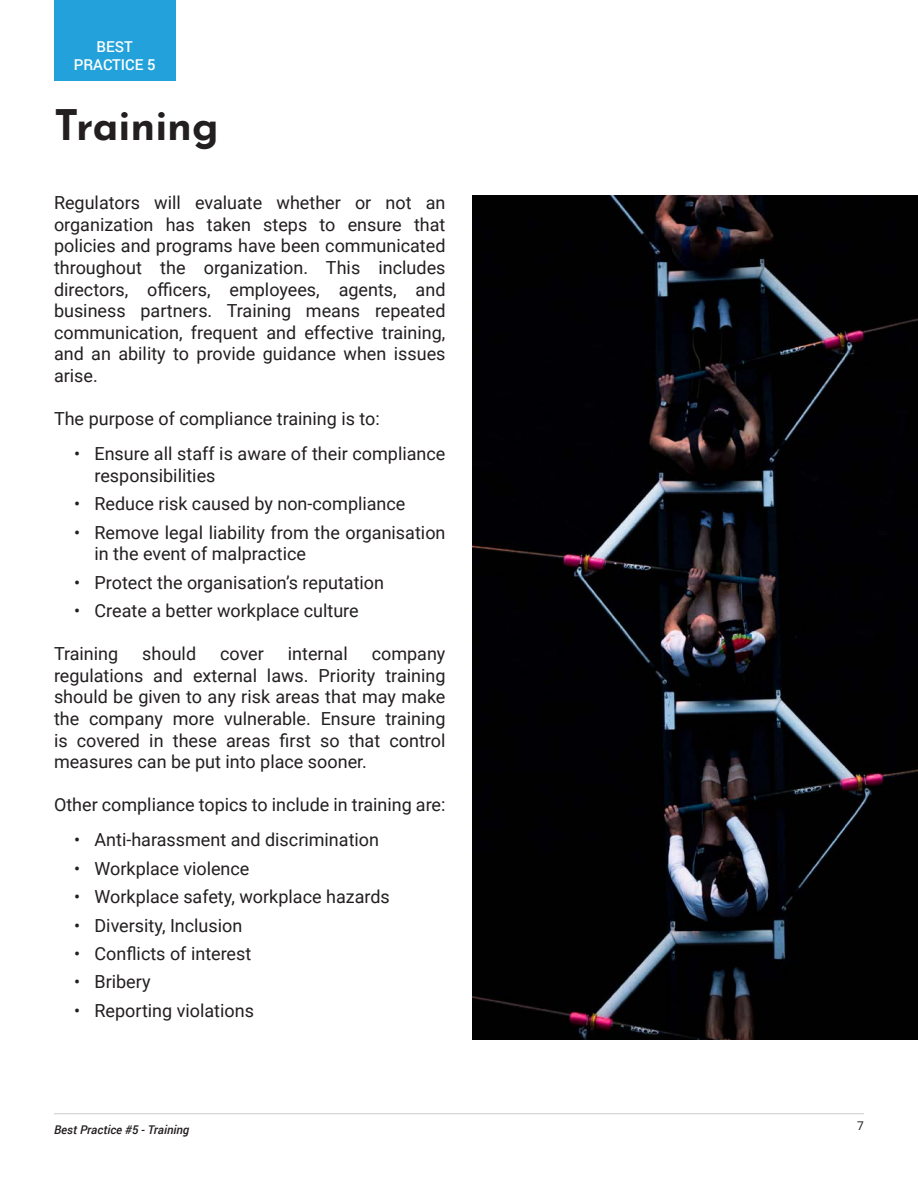
<style>
.page{position:relative;width:918px;height:1188px;background:#fff}
.page>*{position:absolute;margin:0;border:0;box-sizing:border-box;transform-origin:0 0}
.t1{font:700 42px "Josefin Sans";color:#231f20}
.t2{font:18px/21.6px "Roboto";color:#231f20;text-align:justify}
.t3{font:500 15px/18px "Roboto";color:#fff;text-align:center}
.t4{font:italic 500 12px "Roboto";color:#231f20}
.t5{font:12px "Roboto";color:#231f20}
</style>
<div class="page">
<hr style="left:54px;top:1113px;width:810px;height:1px;background:#cdcaca">
<div style="left:54px;top:0;width:122px;height:81px;background:#22a1db"></div>
<img style="left:472px;top:196px;width:446px;height:844px">
<p class="t3" style="left:74px;top:37px;width:84px">BEST<br>PRACTICE 5</p>
<p class="t1" style="left:54px;top:93px;width:166px">Training</p>
<p class="t2" style="left:54px;top:191px;width:393px">Regulators will evaluate whether or not an organization has taken steps to ensure that policies and programs have been communicated throughout the organization. This includes directors, officers, employees, agents, and business partners. Training means repeated communication, frequent and effective training, and an ability to provide guidance when issues arise.</p>
<p class="t2" style="left:54px;top:407px;width:327px">The purpose of compliance training is to:</p>
<p class="t2" style="left:94px;top:442px;width:352px;text-indent:-20px">• Ensure all staff is aware of their compliance responsibilities</p>
<p class="t2" style="left:74px;top:492px;width:333px">• Reduce risk caused by non-compliance</p>
<p class="t2" style="left:94px;top:521px;width:353px;text-indent:-20px">• Remove legal liability from the organisation in the event of malpractice</p>
<p class="t2" style="left:74px;top:571px;width:311px">• Protect the organisation’s reputation</p>
<p class="t2" style="left:74px;top:599px;width:286px">• Create a better workplace culture</p>
<p class="t2" style="left:54px;top:642px;width:66px">Training</p>
<p class="t2" style="left:142px;top:642px;width:55px">should</p>
<p class="t2" style="left:220px;top:642px;width:45px">cover</p>
<p class="t2" style="left:288px;top:642px;width:61px">internal</p>
<p class="t2" style="left:54px;top:642px;width:393px;text-indent:318px">company regulations and external laws. Priority training should be given to any risk areas that may make the company more vulnerable. Ensure training is covered in these areas first so that control measures can be put into place sooner.</p>
<p class="t2" style="left:54px;top:793px;width:393px">Other compliance topics to include in training are:</p>
<p class="t2" style="left:74px;top:829px;width:306px">• Anti-harassment and discrimination</p>
<p class="t2" style="left:74px;top:857px;width:177px">• Workplace violence</p>
<p class="t2" style="left:74px;top:885px;width:317px">• Workplace safety, workplace hazards</p>
<p class="t2" style="left:74px;top:914px;width:170px">• Diversity, Inclusion</p>
<p class="t2" style="left:74px;top:942px;width:179px">• Conflicts of interest</p>
<p class="t2" style="left:74px;top:970px;width:78px">• Bribery</p>
<p class="t2" style="left:74px;top:999px;width:181px">• Reporting violations</p>
<p class="t4" style="left:54px;top:1121px;width:137px">Best Practice #5 - Training</p>
<p class="t5" style="left:857px;top:1118px;width:8px">7</p>
</div>
